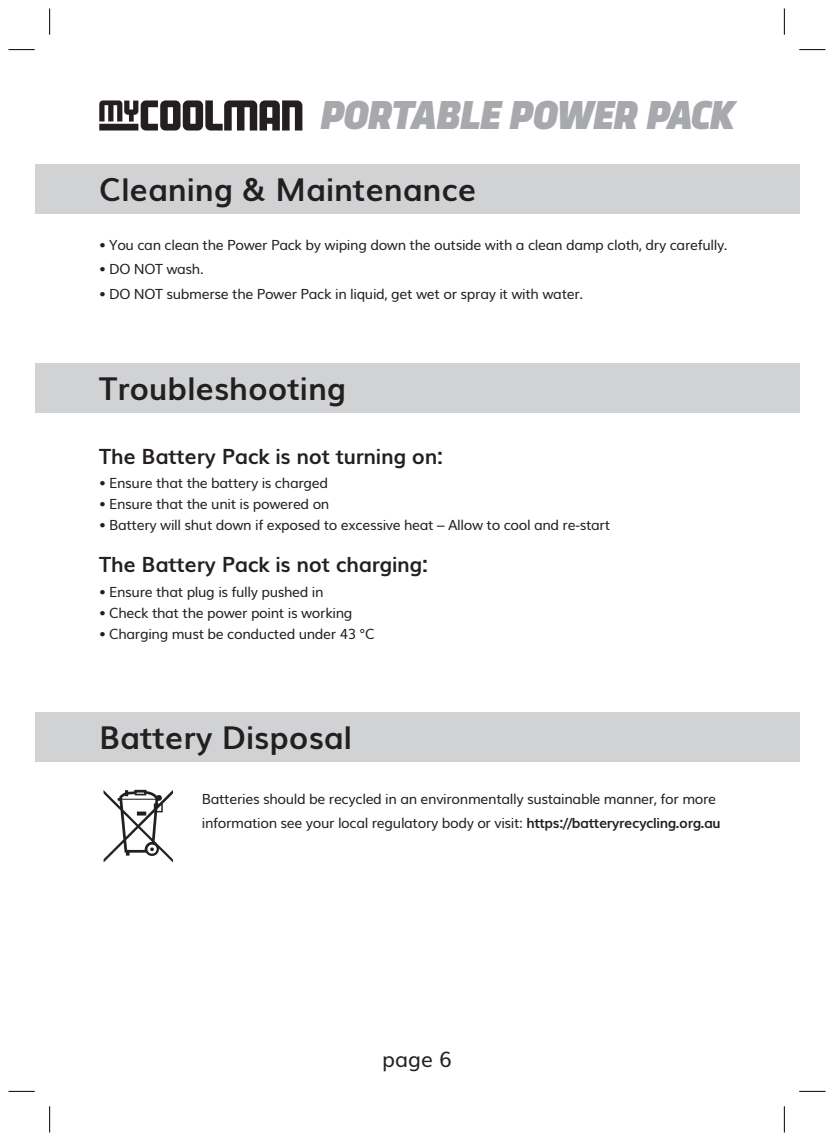
<style>
.page{position:relative;width:834px;height:1141px;background:#fff}
.page>*{position:absolute;margin:0;border:0;box-sizing:border-box;transform-origin:0 0}
.t1{font:italic 900 40.07px "Norpeth";letter-spacing:-.025em;color:#a8a9ad;scale:.95 1}
.t2{font:700 31.5px "Muli";color:#231f20}
.t3{font:700 21px "Muli";letter-spacing:-.01em;color:#231f20}
.t4{font:21px "Muli";color:#231f20}
.t5{font:14px/24.5px "Muli";letter-spacing:-.025em;color:#231f20}
.s1{font-weight:700}
</style>
<div class="page">
<div style="left:35px;top:164px;width:764px;height:49px;background:#d1d2d4"></div>
<div style="left:35px;top:363px;width:764px;height:50px;background:#d1d2d4"></div>
<div style="left:35px;top:712px;width:764px;height:49px;background:#d1d2d4"></div>
<img style="left:103px;top:789px;width:71px;height:74px">
<svg style="left:99px;top:100px;width:203px;height:31px"></svg>
<svg style="left:8px;top:49px;width:27px;height:1px"></svg>
<svg style="left:799px;top:49px;width:26px;height:1px"></svg>
<svg style="left:8px;top:1091px;width:27px;height:1px"></svg>
<svg style="left:799px;top:1091px;width:26px;height:1px"></svg>
<svg style="left:49px;top:8px;width:1px;height:27px"></svg>
<svg style="left:49px;top:1106px;width:1px;height:26px"></svg>
<svg style="left:783px;top:8px;width:1px;height:27px"></svg>
<svg style="left:783px;top:1106px;width:1px;height:26px"></svg>
<h1 class="t1" style="left:318px;top:84px;width:439px">PORTABLE POWER PACK</h1>
<h2 class="t2" style="left:99px;top:164px;width:378px">Cleaning &amp; Maintenance</h2>
<p class="t5" style="left:99px;top:231px;width:629px">• You can clean the Power Pack by wiping down the outside with a clean damp cloth, dry carefully.</p>
<p class="t5" style="left:99px;top:256px;width:106px">• DO NOT wash.</p>
<p class="t5" style="left:99px;top:280px;width:485px">• DO NOT submerse the Power Pack in liquid, get wet or spray it with water.</p>
<h2 class="t2" style="left:99px;top:363px;width:248px">Troubleshooting</h2>
<h3 class="t3" style="left:99px;top:439px;width:345px">The Battery Pack is not turning on:</h3>
<p class="t5" style="left:99px;top:470px;width:230px">• Ensure that the battery is charged</p>
<p class="t5" style="left:99px;top:491px;width:231px">• Ensure that the unit is powered on</p>
<p class="t5" style="left:99px;top:512px;width:512px">• Battery will shut down if exposed to excessive heat – Allow to cool and re-start</p>
<h3 class="t3" style="left:99px;top:548px;width:330px">The Battery Pack is not charging:</h3>
<p class="t5" style="left:99px;top:578px;width:226px">• Ensure that plug is fully pushed in</p>
<p class="t5" style="left:99px;top:599px;width:255px">• Check that the power point is working</p>
<p class="t5" style="left:99px;top:620px;width:277px">• Charging must be conducted under 43 °C</p>
<h2 class="t2" style="left:99px;top:712px;width:254px">Battery Disposal</h2>
<p class="t5" style="left:202px;top:785px;width:520px">Batteries should be recycled in an environmentally sustainable manner, for more information see your local regulatory body or visit: <span class="s1">https://batteryrecycling.org.au</span></p>
<h3 class="t4" style="left:382px;top:1042px;width:71px">page 6</h3>
</div>
